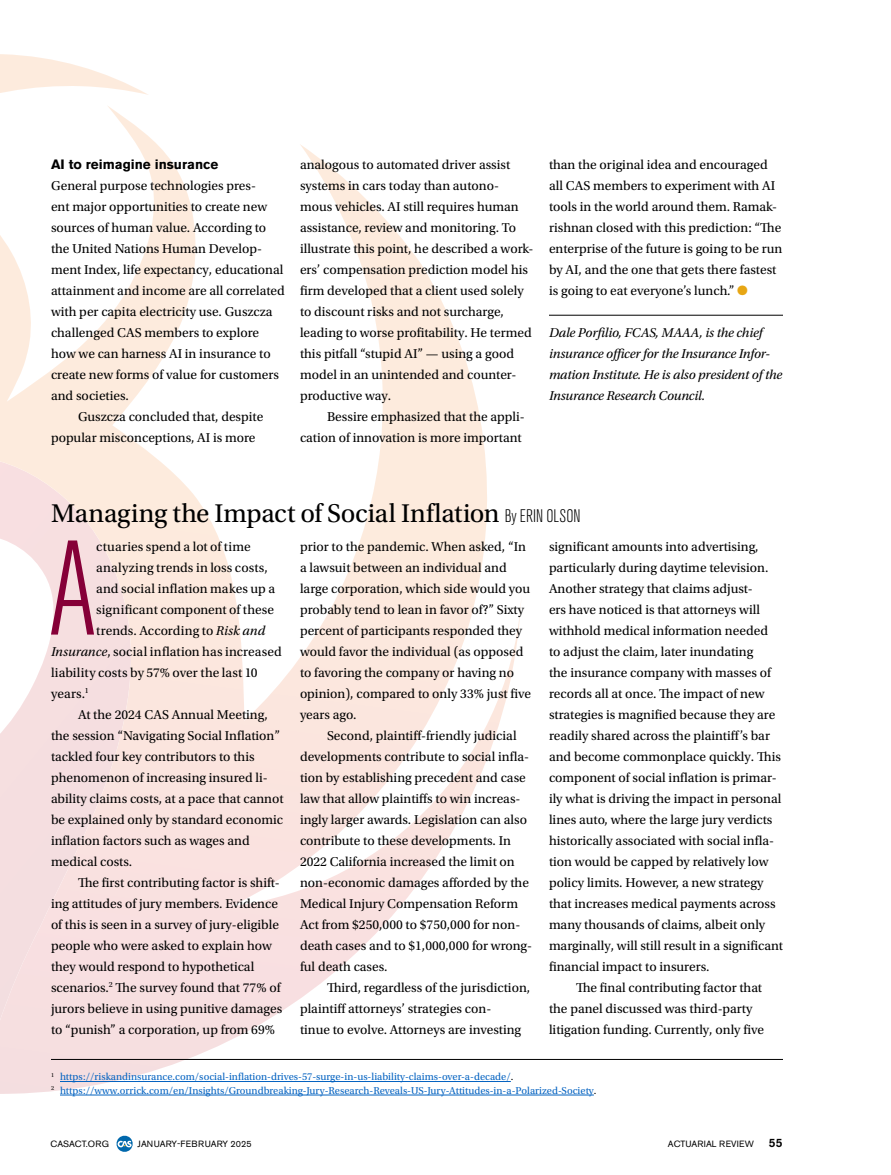
<style>
.page{position:relative;width:891px;height:1175px;background:#fff}
.page>*{position:absolute;margin:0;border:0;box-sizing:border-box;transform-origin:0 0}
.Dept-1st_Paragraph{font:300 condensed 132.45px "Akzidenz Grotesk Pro";color:#860038}
.Dept-_Headline{font:27px "Utopia Std";letter-spacing:-.01em;color:#000}
.Dept-Text{font:13.5px/21px "Utopia Std";color:#000}
.Dept-TextAftSubhead{font:13.5px/21px "Utopia Std";color:#000}
.Dept-1st_Paragraph-2{font:13.5px "Utopia Std";color:#000}
.Dept-AuthorBlurb{font:italic 13.5px/21px "Utopia Std";letter-spacing:-.01em;color:#000}
.Dept-Subhead{font:700 13.5px "Akzidenz Grotesk Pro";color:#000}
.Dept-Footnote{font:10.5px "Utopia Std";color:#0563c1}
.t1{font:9px "Akzidenz Grotesk Pro";letter-spacing:.01em;color:#000}
.t2{font:9px "Akzidenz Grotesk Pro";letter-spacing:-.01em;color:#000}
.s1{color:#e7a614}
.s2{font-family:"Akzidenz Grotesk Pro";font-weight:300;font-stretch:condensed;font-size:18px}
.s3{font-style:italic}
.s4{color:#000}
.s5{font-weight:500;font-size:12px}
</style>
<div class="page">
<svg style="left:0;top:54px;width:148px;height:41px"></svg>
<svg style="left:0;top:106px;width:522px;height:988px"></svg>
<hr style="left:51px;top:1059px;width:732px;height:1px;background:#000">
<hr style="left:60px;top:1081px;width:451px;height:1px;background:#0563c1">
<hr style="left:60px;top:1094px;width:534px;height:1px;background:#0563c1">
<hr style="left:549px;top:315px;width:234px;height:1px;background:#000">
<svg style="left:117px;top:1135px;width:16px;height:16px"></svg>
<p class="Dept-Subhead" style="left:51px;top:155px;width:169px">AI to reimagine insurance</p>
<p class="Dept-TextAftSubhead" style="left:51px;top:175px;width:235px">General purpose technologies pres-<br>ent major opportunities to create new sources of human value. According to the United Nations Human Develop&shy;ment Index, life expectancy, educational attainment and income are all correlated with per capita electricity use. Guszcza challenged CAS members to explore how we can harness AI in insurance to create new forms of value for customers and societies.</p>
<p class="Dept-Text" style="left:51px;top:406px;width:214px;text-indent:27px">Guszcza concluded that, despite popular misconceptions, AI is more</p>
<p class="Dept-Text" style="left:300px;top:154px;width:235px">analogous to automated driver assist systems in cars today than autono&shy;mous vehicles. AI still requires human assistance, review and monitoring. To illustrate this point, he described a work&shy;ers’ compensation prediction model his firm developed that a client used solely to discount risks and not surcharge, leading to worse profitability. He termed this pitfall “stupid AI” — using a good model in an unintended and counter&shy;productive way.</p>
<p class="Dept-Text" style="left:300px;top:406px;width:226px;text-align:right">Bessire emphasized that the appli&shy;cation of innovation is more important</p>
<p class="Dept-Text" style="left:549px;top:154px;width:235px">than the original idea and encouraged all CAS members to experiment with AI tools in the world around them. Ramak&shy;rishnan closed with this prediction: “The enterprise of the future is going to be run by AI, and the one that gets there fastest is going to eat everyone’s lunch.” <span class="s1">●</span></p>
<p class="Dept-AuthorBlurb" style="left:549px;top:322px;width:235px">Dale Porfilio, FCAS, MAAA, is the chief insurance officer for the Insurance Infor&shy;mation Institute. He is also president of the Insurance Research Council.</p>
<p class="Dept-_Headline" style="left:51px;top:499px;width:531px">Managing the Impact of Social Inflation <span class="s2">By ERIN OLSON</span></p>
<p class="Dept-1st_Paragraph" style="left:48px;top:502px;width:51px">A</p>
<p class="Dept-1st_Paragraph-2" style="left:96px;top:539px;width:156px">ctuaries spend a lot of time</p>
<p class="Dept-Text" style="left:300px;top:536px;width:233px">prior to the pandemic. When asked, “In a lawsuit between an individual and large corporation, which side would you probably tend to lean in favor of?” Sixty percent of participants responded they would favor the individual (as opposed to favoring the company or having no opinion), compared to only 33% just five years ago.</p>
<p class="Dept-Text" style="left:300px;top:725px;width:234px;text-indent:27px">Second, plaintiff-friendly judicial developments contribute to social infla&shy;tion by establishing precedent and case law that allow plaintiffs to win increas&shy;ingly larger awards. Legislation can also contribute to these developments. In 2022 California increased the limit on non-economic damages afforded by the Medical Injury Compensation Reform Act from $250,000 to $750,000 for non&shy;death cases and to $1,000,000 for wrong&shy;ful death cases.</p>
<p class="Dept-Text" style="left:300px;top:977px;width:232px;text-indent:27px">Third, regardless of the jurisdiction, plaintiff attorneys’ strategies con-<br>tinue to evolve. Attorneys are investing</p>
<p class="Dept-Text" style="left:549px;top:536px;width:236px">significant amounts into advertising, particularly during daytime television.<br>Another strategy that claims adjust-<br>ers have noticed is that attorneys will withhold medical information needed<br>to adjust the claim, later inundating<br>the insurance company with masses of records all at once. The impact of new strategies is magnified because they are readily shared across the plaintiff’s bar and become commonplace quickly. This component of social inflation is primar&shy;ily what is driving the impact in personal lines auto, where the large jury verdicts historically associated with social infla&shy;tion would be capped by relatively low policy limits. However, a new strategy that increases medical payments across many thousands of claims, albeit only marginally, will still result in a significant financial impact to insurers.</p>
<p class="Dept-Text" style="left:549px;top:977px;width:217px;text-indent:27px">The final contributing factor that the panel discussed was third-party litigation funding. Currently, only five</p>
<p class="Dept-1st_Paragraph-2" style="left:96px;top:560px;width:173px">analyzing trends in loss costs,</p>
<p class="Dept-1st_Paragraph-2" style="left:96px;top:581px;width:180px">and social inflation makes up a</p>
<p class="Dept-1st_Paragraph-2" style="left:96px;top:602px;width:179px">significant component of these</p>
<p class="Dept-1st_Paragraph-2" style="left:96px;top:623px;width:171px">trends. According to <span class="s3">Risk and</span></p>
<p class="Dept-1st_Paragraph-2" style="left:51px;top:644px;width:232px"><span class="s3">Insurance</span>, social inflation has increased</p>
<p class="Dept-1st_Paragraph-2" style="left:51px;top:665px;width:208px">liability costs by 57% over the last 10</p>
<p class="Dept-1st_Paragraph-2" style="left:51px;top:686px;width:39px">years.<sup>1</sup></p>
<p class="Dept-Text" style="left:51px;top:704px;width:234px;text-indent:27px">At the 2024 CAS Annual Meeting, the session “Navigating Social Inflation” tackled four key contributors to this phenomenon of increasing insured li&shy;ability claims costs, at a pace that cannot be explained only by standard economic inflation factors such as wages and medical costs.</p>
<p class="Dept-Text" style="left:51px;top:872px;width:233px;text-indent:27px">The first contributing factor is shift&shy;ing attitudes of jury members. Evidence of this is seen in a survey of jury-eligible people who were asked to explain how they would respond to hypothetical scenarios.<sup>2</sup> The survey found that 77% of jurors believe in using punitive damages to “punish” a corporation, up from 69%</p>
<p class="Dept-Footnote" style="left:51px;top:1071px;width:464px"><sup>1</sup> https://riskandinsurance.com/social-inflation-drives-57-surge-in-us-liability-claims-over-a-decade/<span class="s4">.</span></p>
<p class="Dept-Footnote" style="left:51px;top:1084px;width:547px"><sup>2</sup> https://www.orrick.com/en/Insights/Groundbreaking-Jury-Research-Reveals-US-Jury-Attitudes-in-a-Polarized-Society<span class="s4">.</span></p>
<p class="t2" style="left:51px;top:1138px;width:60px">CASACT.ORG</p>
<p class="t1" style="left:138px;top:1138px;width:116px">JANUARY-FEBRUARY 2025</p>
<p class="t1" style="left:668px;top:1138px;width:116px">ACTUARIAL REVIEW <span class="s5">55</span></p>
</div>
